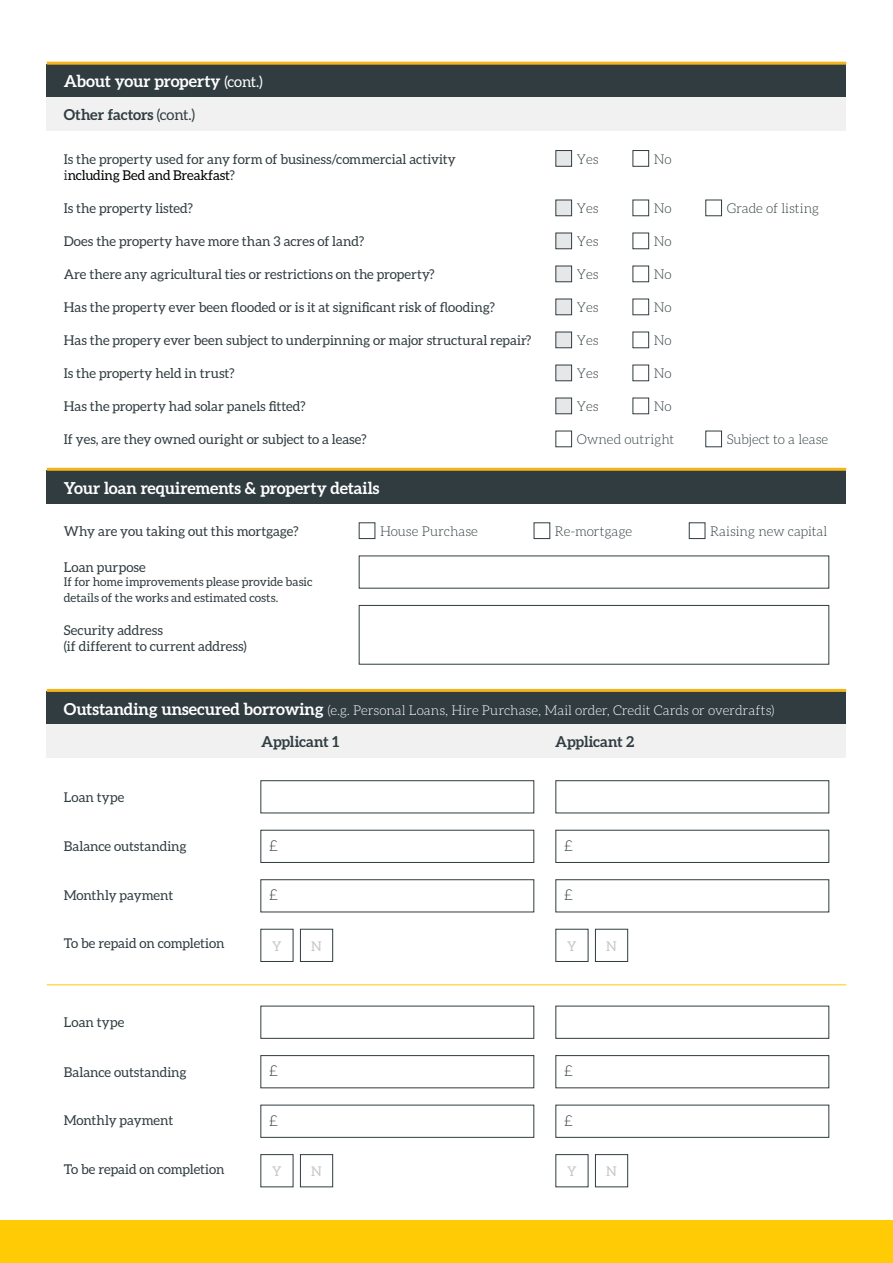
<style>
.page{position:relative;width:893px;height:1263px;background:#fff}
.page>*{position:absolute;margin:0;border:0;box-sizing:border-box;transform-origin:0 0}
.t1{font:700 16.5px "Aleo";color:#fff}
.t2{font:700 15px "Aleo";letter-spacing:-.01em;color:#303c40}
.t3{font:300 15px "Aleo";color:#303c40}
.t4{font:13.5px/16.5px "Aleo";color:#303c40}
.t5{font:300 13.5px "Aleo";color:#303c40}
.t6{font:300 13.5px "Aleo";color:#fff}
.t7{font:13.5px "Aleo";color:#c4c8ca}
.t8{font:12px/16.2px "Aleo";color:#303c40}
.s1{font-weight:400;font-size:15px}
.s2{font-weight:400}
.s3{color:#000}
.s4{font-weight:700;font-size:16.5px}
</style>
<div class="page">
<div style="left:0;top:1220px;width:893px;height:43px;background:#ffcb05"></div>
<div style="left:47px;top:64px;width:799px;height:33px;background:#303c40"></div>
<hr style="left:47px;top:62px;width:799px;height:3px;background:#f3b51b">
<div style="left:47px;top:97px;width:799px;height:33px;background:#f1f1f2"></div>
<div style="left:555px;top:150px;width:17px;height:17px;background:#e6e7e8;border:1px solid #303c40"></div>
<div style="left:555px;top:200px;width:17px;height:16px;background:#e6e7e8;border:1px solid #303c40"></div>
<div style="left:555px;top:233px;width:17px;height:16px;background:#e6e7e8;border:1px solid #303c40"></div>
<div style="left:555px;top:266px;width:17px;height:16px;background:#e6e7e8;border:1px solid #303c40"></div>
<div style="left:555px;top:299px;width:17px;height:16px;background:#e6e7e8;border:1px solid #303c40"></div>
<div style="left:555px;top:332px;width:17px;height:16px;background:#e6e7e8;border:1px solid #303c40"></div>
<div style="left:555px;top:365px;width:17px;height:16px;background:#e6e7e8;border:1px solid #303c40"></div>
<div style="left:555px;top:398px;width:17px;height:16px;background:#e6e7e8;border:1px solid #303c40"></div>
<div style="left:632px;top:150px;width:17px;height:17px;border:1px solid #303c40"></div>
<div style="left:632px;top:200px;width:17px;height:16px;border:1px solid #303c40"></div>
<div style="left:705px;top:200px;width:17px;height:16px;border:1px solid #303c40"></div>
<div style="left:632px;top:233px;width:17px;height:16px;border:1px solid #303c40"></div>
<div style="left:632px;top:266px;width:17px;height:16px;border:1px solid #303c40"></div>
<div style="left:632px;top:299px;width:17px;height:16px;border:1px solid #303c40"></div>
<div style="left:632px;top:332px;width:17px;height:16px;border:1px solid #303c40"></div>
<div style="left:632px;top:365px;width:17px;height:16px;border:1px solid #303c40"></div>
<div style="left:632px;top:398px;width:17px;height:16px;border:1px solid #303c40"></div>
<div style="left:555px;top:431px;width:17px;height:16px;border:1px solid #303c40"></div>
<div style="left:705px;top:431px;width:17px;height:16px;border:1px solid #303c40"></div>
<div style="left:47px;top:471px;width:799px;height:33px;background:#303c40"></div>
<hr style="left:47px;top:468px;width:799px;height:3px;background:#f3b51b">
<div style="left:359px;top:605px;width:470px;height:60px;border:1px solid #303c40"></div>
<div style="left:359px;top:522px;width:16px;height:17px;border:1px solid #303c40"></div>
<div style="left:534px;top:522px;width:16px;height:17px;border:1px solid #303c40"></div>
<div style="left:689px;top:522px;width:16px;height:17px;border:1px solid #303c40"></div>
<div style="left:47px;top:691px;width:799px;height:33px;background:#303c40"></div>
<div style="left:47px;top:724px;width:799px;height:33px;background:#f1f1f2"></div>
<hr style="left:47px;top:689px;width:799px;height:3px;background:#f3b51b">
<div style="left:260px;top:780px;width:274px;height:33px;border:1px solid #303c40"></div>
<div style="left:555px;top:780px;width:274px;height:33px;border:1px solid #303c40"></div>
<div style="left:260px;top:830px;width:274px;height:33px;border:1px solid #303c40"></div>
<div style="left:555px;top:830px;width:274px;height:33px;border:1px solid #303c40"></div>
<div style="left:260px;top:879px;width:274px;height:33px;border:1px solid #303c40"></div>
<div style="left:555px;top:879px;width:274px;height:33px;border:1px solid #303c40"></div>
<div style="left:260px;top:929px;width:33px;height:33px;border:1px solid #303c40"></div>
<div style="left:300px;top:929px;width:33px;height:33px;border:1px solid #303c40"></div>
<div style="left:555px;top:929px;width:33px;height:33px;border:1px solid #303c40"></div>
<div style="left:595px;top:929px;width:33px;height:33px;border:1px solid #303c40"></div>
<hr style="left:47px;top:984px;width:799px;height:1px;background:#ffcb05">
<div style="left:260px;top:1006px;width:274px;height:33px;border:1px solid #303c40"></div>
<div style="left:555px;top:1006px;width:274px;height:33px;border:1px solid #303c40"></div>
<div style="left:260px;top:1055px;width:274px;height:33px;border:1px solid #303c40"></div>
<div style="left:555px;top:1055px;width:274px;height:33px;border:1px solid #303c40"></div>
<div style="left:260px;top:1105px;width:274px;height:33px;border:1px solid #303c40"></div>
<div style="left:555px;top:1105px;width:274px;height:33px;border:1px solid #303c40"></div>
<div style="left:300px;top:1154px;width:33px;height:33px;border:1px solid #303c40"></div>
<div style="left:595px;top:1154px;width:33px;height:33px;border:1px solid #303c40"></div>
<p class="t1" style="left:64px;top:72px;width:200px">About your property <span class="s1">(cont.)</span></p>
<p class="t2" style="left:64px;top:106px;width:133px">Other factors <span class="s2">(cont.)</span></p>
<p class="t4" style="left:64px;top:150px;width:394px">Is the property used for any form of business/commercial activity i<span class="s3">ncluding Bed and Breakfast</span>?</p>
<p class="t4" style="left:64px;top:200px;width:131px">Is the property listed?</p>
<p class="t4" style="left:64px;top:233px;width:302px">Does the property have more than 3 acres of land?</p>
<p class="t4" style="left:64px;top:266px;width:372px">Are there any agricultural ties or restrictions on the property?</p>
<p class="t4" style="left:64px;top:299px;width:433px">Has the property ever been flooded or is it at significant risk of flooding?</p>
<p class="t4" style="left:64px;top:332px;width:469px">Has the propery ever been subject to underpinning or major structural repair?</p>
<p class="t4" style="left:64px;top:365px;width:172px">Is the property held in trust?</p>
<p class="t4" style="left:64px;top:398px;width:244px">Has the property had solar panels fitted?</p>
<p class="t4" style="left:64px;top:431px;width:304px">If yes, are they owned ouright or subject to a lease?</p>
<p class="t5" style="left:654px;top:152px;width:19px">No</p>
<p class="t5" style="left:654px;top:201px;width:19px">No</p>
<p class="t5" style="left:727px;top:201px;width:94px">Grade of listing</p>
<p class="t5" style="left:654px;top:234px;width:19px">No</p>
<p class="t5" style="left:654px;top:267px;width:19px">No</p>
<p class="t5" style="left:654px;top:300px;width:19px">No</p>
<p class="t5" style="left:654px;top:333px;width:19px">No</p>
<p class="t5" style="left:654px;top:366px;width:19px">No</p>
<p class="t5" style="left:654px;top:399px;width:19px">No</p>
<p class="t5" style="left:577px;top:432px;width:99px">Owned outright</p>
<p class="t5" style="left:727px;top:432px;width:103px">Subject to a lease</p>
<p class="t5" style="left:577px;top:152px;width:23px">Yes</p>
<p class="t5" style="left:577px;top:201px;width:23px">Yes</p>
<p class="t5" style="left:577px;top:234px;width:23px">Yes</p>
<p class="t5" style="left:577px;top:267px;width:23px">Yes</p>
<p class="t5" style="left:577px;top:300px;width:23px">Yes</p>
<p class="t5" style="left:577px;top:333px;width:23px">Yes</p>
<p class="t5" style="left:577px;top:366px;width:23px">Yes</p>
<p class="t5" style="left:577px;top:399px;width:23px">Yes</p>
<p class="t1" style="left:64px;top:478px;width:317px">Your loan requirements &amp; property details</p>
<p class="t4" style="left:64px;top:523px;width:236px">Why are you taking out this mortgage?</p>
<p class="t4" style="left:64px;top:558px;width:84px">Loan purpose</p>
<p class="t8" style="left:64px;top:573px;width:250px">If for home improvements please provide basic details of the works and estimated costs.</p>
<p class="t4" style="left:64px;top:622px;width:184px">Security address<br>(if different to current address)</p>
<p class="t5" style="left:380px;top:524px;width:99px">House Purchase</p>
<p class="t5" style="left:555px;top:524px;width:79px">Re-mortgage</p>
<p class="t5" style="left:710px;top:524px;width:119px">Raising new capital</p>
<p class="t6" style="left:64px;top:702px;width:712px"><span class="s4">Outstanding unsecured borrowing</span> (e.g. Personal Loans, Hire Purchase, Mail order, Credit Cards or overdrafts)</p>
<p class="t2" style="left:261px;top:733px;width:80px">Applicant 1</p>
<p class="t2" style="left:555px;top:733px;width:80px">Applicant 2</p>
<p class="t4" style="left:64px;top:788px;width:62px">Loan type</p>
<p class="t4" style="left:64px;top:838px;width:124px">Balance outstanding</p>
<p class="t4" style="left:64px;top:887px;width:111px">Monthly payment</p>
<p class="t4" style="left:64px;top:935px;width:162px">To be repaid on completion</p>
<p class="t4" style="left:64px;top:1014px;width:62px">Loan type</p>
<p class="t4" style="left:64px;top:1064px;width:124px">Balance outstanding</p>
<p class="t4" style="left:64px;top:1112px;width:111px">Monthly payment</p>
<p class="t4" style="left:64px;top:1160px;width:162px">To be repaid on completion</p>
<p class="t3" style="left:269px;top:837px;width:10px">£</p>
<p class="t3" style="left:564px;top:837px;width:10px">£</p>
<p class="t3" style="left:269px;top:887px;width:10px">£</p>
<p class="t3" style="left:564px;top:887px;width:10px">£</p>
<p class="t7" style="left:272px;top:938px;width:11px">Y</p>
<p class="t7" style="left:311px;top:938px;width:12px">N</p>
<p class="t7" style="left:567px;top:938px;width:11px">Y</p>
<p class="t7" style="left:606px;top:938px;width:12px">N</p>
<p class="t3" style="left:269px;top:1063px;width:10px">£</p>
<p class="t3" style="left:564px;top:1063px;width:10px">£</p>
<p class="t3" style="left:269px;top:1112px;width:10px">£</p>
<p class="t3" style="left:564px;top:1112px;width:10px">£</p>
<p class="t7" style="left:272px;top:1164px;width:11px">Y</p>
<p class="t7" style="left:311px;top:1164px;width:12px">N</p>
<p class="t7" style="left:567px;top:1164px;width:11px">Y</p>
<p class="t7" style="left:606px;top:1164px;width:12px">N</p>
</div>
